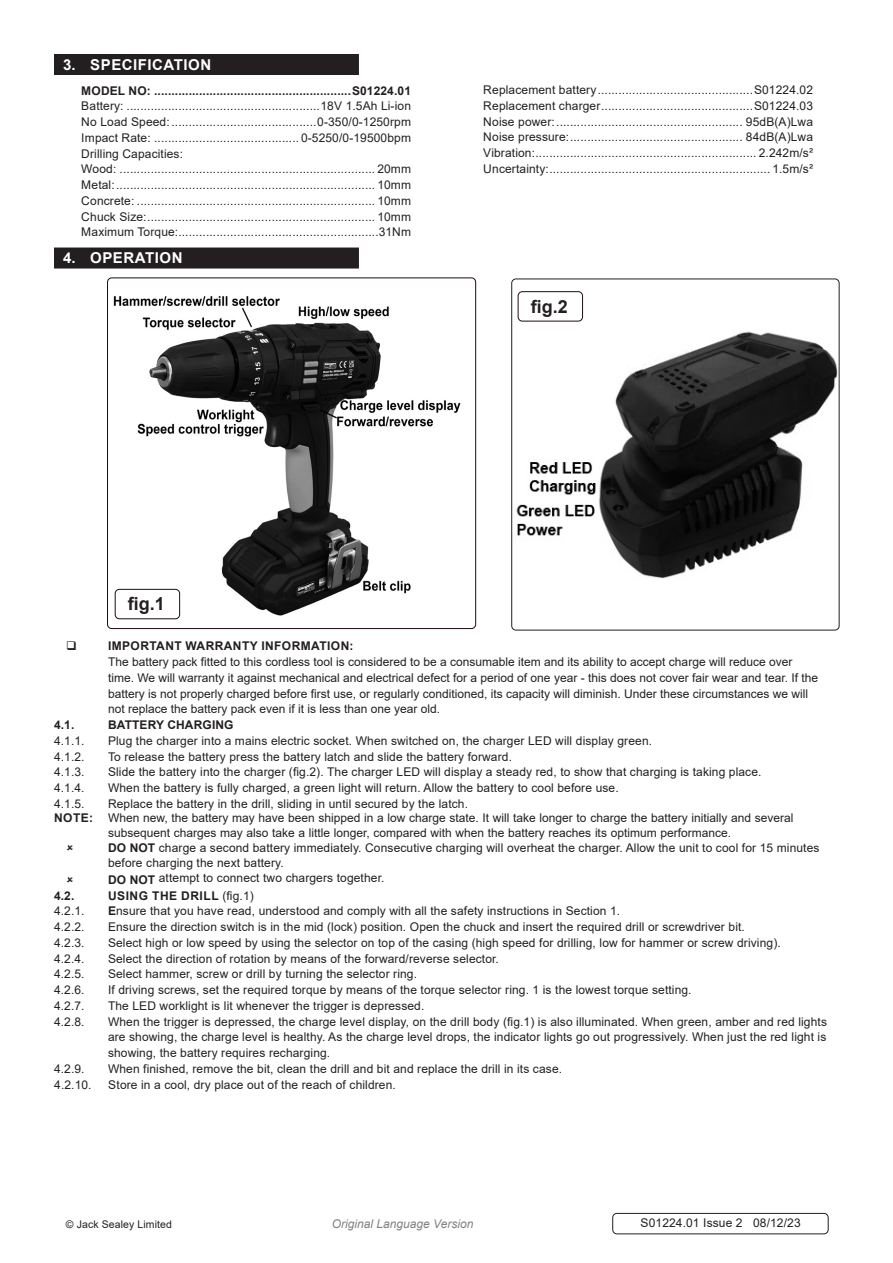
<style>
.page{position:relative;width:893px;height:1263px;background:#fff}
.page>*{position:absolute;margin:0;border:0;box-sizing:border-box;transform-origin:0 0}
.t1{font:700 18px "Arial";color:#231f20}
.t2{font:700 15px "Arial";letter-spacing:.035em;color:#fff}
.Specifications__Tabbed{font:12px/15.8px "Arial";letter-spacing:.01em;color:#231f20}
.Specifications__Tabbed-2{font:700 12px "Arial";letter-spacing:.01em;color:#231f20}
.t3{font:italic 12px "Arial";color:#808285}
.Body__Footer{font:12px "Arial";letter-spacing:.01em;color:#231f20}
.Specifications__Tabbed-3{font:700 12px "Arial";letter-spacing:.045em;color:#231f20}
.Body__Justified__7pt{font:10.5px "Arial";letter-spacing:.01em;color:#231f20}
.s1{font-weight:700}
.s2{font-weight:400}
</style>
<div class="page">
<div style="left:54px;top:54px;width:305px;height:21px;background:#231f20"></div>
<div style="left:54px;top:248px;width:305px;height:21px;background:#231f20"></div>
<img style="left:113px;top:296px;width:348px;height:324px">
<div style="left:107px;top:277px;width:369px;height:352px;border:1px solid #200a0e;border-radius:4px"></div>
<img style="left:516px;top:331px;width:321px;height:248px">
<div style="left:511px;top:279px;width:328px;height:351px;border:1px solid #231f20;border-radius:4px"></div>
<div style="left:115px;top:589px;width:65px;height:30px;background:#fff;border-radius:4px"></div>
<div style="left:115px;top:589px;width:65px;height:30px;border:1px solid #200a0e;border-radius:4px"></div>
<div style="left:518px;top:291px;width:65px;height:30px;border:1px solid #200a0e;border-radius:4px"></div>
<div style="left:612px;top:1213px;width:216px;height:21px;border:1px solid #231f20;border-radius:4px"></div>
<p class="t2" style="left:63px;top:54px;width:150px">3. SPECIFICATION</p>
<p class="Specifications__Tabbed-2" style="left:81px;top:82px;width:331px">MODEL NO: .........................................................S01224.01</p>
<p class="Specifications__Tabbed" style="left:81px;top:98px;width:331px">Battery: ........................................................18V 1.5Ah Li-ion</p>
<p class="Specifications__Tabbed" style="left:81px;top:114px;width:331px">No Load Speed: ..........................................0-350/0-1250rpm</p>
<p class="Specifications__Tabbed" style="left:81px;top:130px;width:331px">Impact Rate: .......................................... 0-5250/0-19500bpm</p>
<p class="Specifications__Tabbed" style="left:81px;top:145px;width:103px">Drilling Capacities:</p>
<p class="Specifications__Tabbed" style="left:81px;top:161px;width:331px">Wood: .......................................................................... 20mm</p>
<p class="Specifications__Tabbed" style="left:81px;top:177px;width:331px">Metal:........................................................................... 10mm</p>
<p class="Specifications__Tabbed" style="left:81px;top:193px;width:331px">Concrete: ..................................................................... 10mm</p>
<p class="Specifications__Tabbed" style="left:81px;top:208px;width:331px">Chuck Size:.................................................................. 10mm</p>
<p class="Specifications__Tabbed" style="left:81px;top:224px;width:331px">Maximum Torque:..........................................................31Nm</p>
<p class="t2" style="left:63px;top:247px;width:121px">4. OPERATION</p>
<p class="Specifications__Tabbed" style="left:483px;top:82px;width:331px">Replacement battery.............................................S01224.02</p>
<p class="Specifications__Tabbed" style="left:483px;top:98px;width:331px">Replacement charger............................................S01224.03</p>
<p class="Specifications__Tabbed" style="left:483px;top:113px;width:331px">Noise power:...................................................... 95dB(A)Lwa</p>
<p class="Specifications__Tabbed" style="left:483px;top:129px;width:331px">Noise pressure:.................................................. 84dB(A)Lwa</p>
<p class="Specifications__Tabbed" style="left:483px;top:145px;width:331px">Vibration:................................................................ 2.242m/s²</p>
<p class="Specifications__Tabbed" style="left:483px;top:161px;width:331px">Uncertainty:................................................................ 1.5m/s²</p>
<p class="t1" style="left:531px;top:294px;width:39px">fig.2</p>
<p class="t1" style="left:128px;top:591px;width:39px">fig.1</p>
<p class="Specifications__Tabbed" style="left:108px;top:638px;width:712px"><span class="s1">IMPORTANT WARRANTY INFORMATION:<br></span>The battery pack fitted to this cordless tool is considered to be a consumable item and its ability to accept charge will reduce over time. We will warranty it against mechanical and electrical defect for a period of one year - this does not cover fair wear and tear. If the battery is not properly charged before first use, or regularly conditioned, its capacity will diminish. Under these circumstances we will not replace the battery pack even if it is less than one year old.</p>
<p class="Specifications__Tabbed-2" style="left:54px;top:716px;width:22px">4.1.</p>
<p class="Specifications__Tabbed-2" style="left:108px;top:716px;width:127px">BATTERY CHARGING</p>
<p class="Specifications__Tabbed" style="left:54px;top:733px;width:32px">4.1.1.</p>
<p class="Specifications__Tabbed" style="left:108px;top:733px;width:546px">Plug the charger into a mains electric socket. When switched on, the charger LED will display green.</p>
<p class="Specifications__Tabbed" style="left:54px;top:748px;width:32px">4.1.2.</p>
<p class="Specifications__Tabbed" style="left:108px;top:748px;width:405px">To release the battery press the battery latch and slide the battery forward.</p>
<p class="Specifications__Tabbed" style="left:54px;top:764px;width:32px">4.1.3.</p>
<p class="Specifications__Tabbed" style="left:108px;top:764px;width:655px">Slide the battery into the charger (fig.2). The charger LED will display a steady red, to show that charging is taking place.</p>
<p class="Specifications__Tabbed" style="left:54px;top:780px;width:32px">4.1.4.</p>
<p class="Specifications__Tabbed" style="left:108px;top:780px;width:512px">When the battery is fully charged, a green light will return. Allow the battery to cool before use.</p>
<p class="Specifications__Tabbed" style="left:54px;top:796px;width:32px">4.1.5.</p>
<p class="Specifications__Tabbed" style="left:108px;top:796px;width:362px">Replace the battery in the drill, sliding in until secured by the latch.</p>
<p class="Specifications__Tabbed" style="left:108px;top:811px;width:687px;line-height:14.4px;text-indent:-54px"><span class="s1">NOTE:</span> When new, the battery may have been shipped in a low charge state. It will take longer to charge the battery initially and several subsequent charges may also take a little longer, compared with when the battery reaches its optimum performance.</p>
<p class="Specifications__Tabbed" style="left:108px;top:841px;width:713px;line-height:14.2px"><span class="s1">DO NOT</span> charge a second battery immediately. Consecutive charging will overheat the charger. Allow the unit to cool for 15 minutes before charging the next battery.</p>
<p class="Specifications__Tabbed" style="left:108px;top:870px;width:278px"><span class="s1">DO NOT</span> attempt to connect two chargers together.</p>
<p class="Specifications__Tabbed-2" style="left:54px;top:887px;width:22px">4.2.</p>
<p class="Specifications__Tabbed-3" style="left:108px;top:887px;width:147px">USING THE DRILL <span class="s2">(fig.1)</span></p>
<p class="Specifications__Tabbed" style="left:54px;top:903px;width:32px">4.2.1.</p>
<p class="Specifications__Tabbed" style="left:108px;top:903px;width:514px"><span class="s1">E</span>nsure that you have read, understood and comply with all the safety instructions in Section 1.</p>
<p class="Specifications__Tabbed" style="left:54px;top:919px;width:32px">4.2.2.</p>
<p class="Specifications__Tabbed" style="left:108px;top:919px;width:638px">Ensure the direction switch is in the mid (lock) position. Open the chuck and insert the required drill or screwdriver bit.</p>
<p class="Specifications__Tabbed" style="left:54px;top:935px;width:32px">4.2.3.</p>
<p class="Specifications__Tabbed" style="left:108px;top:935px;width:674px">Select high or low speed by using the selector on top of the casing (high speed for drilling, low for hammer or screw driving).</p>
<p class="Specifications__Tabbed" style="left:54px;top:950px;width:32px">4.2.4.</p>
<p class="Specifications__Tabbed" style="left:108px;top:950px;width:392px">Select the direction of rotation by means of the forward/reverse selector.</p>
<p class="Specifications__Tabbed" style="left:54px;top:966px;width:32px">4.2.5.</p>
<p class="Specifications__Tabbed" style="left:108px;top:966px;width:311px">Select hammer, screw or drill by turning the selector ring.</p>
<p class="Specifications__Tabbed" style="left:54px;top:982px;width:32px">4.2.6.</p>
<p class="Specifications__Tabbed" style="left:108px;top:982px;width:585px">If driving screws, set the required torque by means of the torque selector ring. 1 is the lowest torque setting.</p>
<p class="Specifications__Tabbed" style="left:54px;top:998px;width:32px">4.2.7.</p>
<p class="Specifications__Tabbed" style="left:108px;top:998px;width:318px">The LED worklight is lit whenever the trigger is depressed.</p>
<p class="Specifications__Tabbed" style="left:54px;top:1013px;width:32px">4.2.8.</p>
<p class="Specifications__Tabbed" style="left:108px;top:1013px;width:720px;text-align:justify">When the trigger is depressed, the charge level display, on the drill body (fig.1) is also illuminated. When green, amber and red lights are showing, the charge level is healthy. As the charge level drops, the indicator lights go out progressively. When just the red light is showing, the battery requires recharging.</p>
<p class="Specifications__Tabbed" style="left:54px;top:1061px;width:32px">4.2.9.</p>
<p class="Specifications__Tabbed" style="left:108px;top:1061px;width:456px">When finished, remove the bit, clean the drill and bit and replace the drill in its case.</p>
<p class="Specifications__Tabbed" style="left:54px;top:1076px;width:39px">4.2.10.</p>
<p class="Specifications__Tabbed" style="left:108px;top:1076px;width:289px">Store in a cool, dry place out of the reach of children.</p>
<p class="Body__Justified__7pt" style="left:66px;top:1217px;width:108px">© Jack Sealey Limited</p>
<p class="t3" style="left:332px;top:1216px;width:143px">Original Language Version</p>
<p class="Body__Footer" style="left:640px;top:1214px;width:162px">S01224.01 Issue 2 08/12/23</p>
</div>
